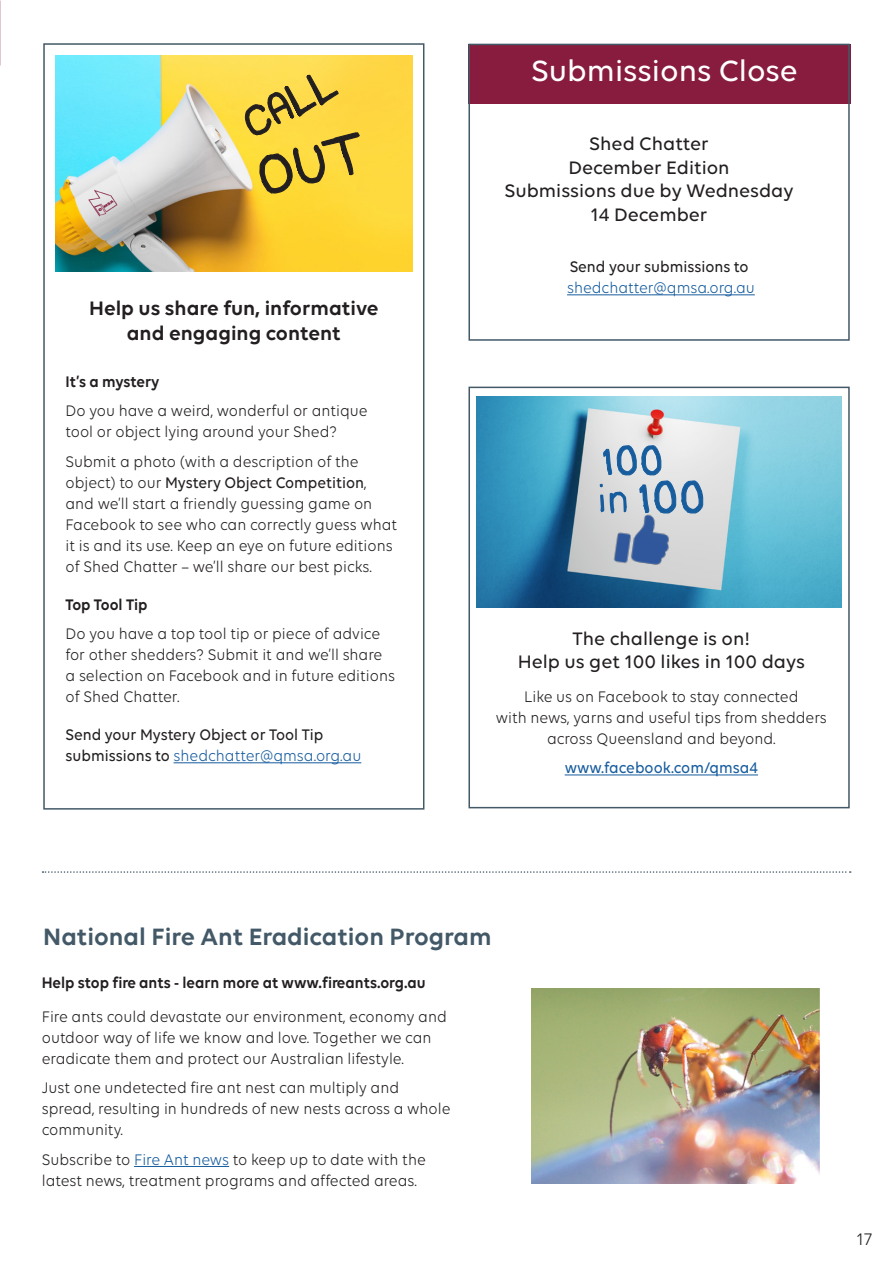
<style>
.page{position:relative;width:893px;height:1263px;background:#fff}
.page>*{position:absolute;margin:0;border:0;box-sizing:border-box;transform-origin:0 0}
.t1{font:500 31.5px "Volte";color:#fff}
.t2{font:600 25.5px "Volte";color:#435968}
.t3{font:600 21px/25.2px "Volte";color:#231f20;text-align:center}
.t4{font:500 19.5px/23.4px "Volte";color:#231f20;text-align:center}
.t5{font:18px "Volte";color:#231f20}
.t6{font:16.5px/21px "Volte";color:#231f20;scale:.93 1}
.t7{font:600 16.5px "Volte";color:#231f20;scale:.93 1}
.t8{font:500 16.5px/21px "Volte";color:#231f20;scale:.93 1}
.t9{font:16.5px/21px "Volte";color:#175d9e;scale:.93 1}
.t10{font:500 16.5px "Volte";color:#175d9e;scale:.93 1}
.s1{font-weight:500}
.s2{font-weight:400;color:#175d9e}
.s3{font-weight:500;color:#231f20}
.s4{color:#175d9e}
</style>
<div class="page">
<hr style="left:174px;top:762px;width:187px;height:1px;background:#175d9e">
<div style="left:468px;top:44px;width:382px;height:60px;background:#881c3f"></div>
<div style="left:468px;top:44px;width:382px;height:297px;border:2px solid #435968"></div>
<hr style="left:567px;top:294px;width:188px;height:1px;background:#175d9e">
<hr style="left:565px;top:774px;width:193px;height:1px;background:#175d9e">
<div style="left:43px;top:43px;width:381px;height:767px;border:2px solid #435968"></div>
<div style="left:468px;top:387px;width:382px;height:421px;border:2px solid #435968"></div>
<img style="left:55px;top:55px;width:358px;height:216px">
<hr style="left:134px;top:1166px;width:95px;height:1px;background:#175d9e">
<img style="left:531px;top:988px;width:289px;height:196px">
<svg style="left:43px;top:871px;width:808px;height:2px"></svg>
<img style="left:476px;top:396px;width:366px;height:211px">
<img style="left:607px;top:543px;width:73px;height:30px">
<svg style="left:600px;top:441px;width:104px;height:102px;background:#b2c0cf"></svg>
<svg style="left:244px;top:71px;width:122px;height:182px;background:#e5c239"></svg>
<p class="t3" style="left:89px;top:295px;width:291px">Help us share fun, informative and engaging content</p>
<p class="t7" style="left:66px;top:371px;width:103px">It’s a mystery</p>
<p class="t6" style="left:66px;top:400px;width:326px">Do you have a weird, wonderful or antique tool or object lying around your Shed?</p>
<p class="t6" style="left:66px;top:450px;width:358px">Submit a photo (with a description of the object) to our <span class="s1">Mystery Object Competition</span>, and we’ll start a friendly guessing game on Facebook to see who can correctly guess what it is and its use. Keep an eye on future editions of Shed Chatter – we’ll share our best picks.</p>
<p class="t7" style="left:66px;top:594px;width:90px">Top Tool Tip</p>
<p class="t6" style="left:66px;top:623px;width:356px">Do you have a top tool tip or piece of advice for other shedders? Submit it and we’ll share a selection on Facebook and in future editions of Shed Chatter.</p>
<p class="t8" style="left:66px;top:724px;width:320px">Send your Mystery Object or Tool Tip submissions to <span class="s2">shedchatter@qmsa.org.au</span></p>
<p class="t1" style="left:531px;top:52px;width:268px">Submissions Close</p>
<p class="t4" style="left:504px;top:132px;width:291px">Shed Chatter<br>December Edition<br>Submissions due by Wednesday<br>14 December</p>
<p class="t9" style="left:567px;top:256px;width:203px"><span class="s3">Send your submissions to </span>shedchatter@qmsa.org.au</p>
<p class="t4" style="left:573px;top:626px;width:179px">The challenge is on!</p>
<p class="t4" style="left:518px;top:649px;width:289px">Help us get 100 likes in 100 days</p>
<p class="t6" style="left:496px;top:686px;width:357px;text-align:center">Like us on Facebook to stay connected<br>with news, yarns and useful tips from shedders across Queensland and beyond.</p>
<p class="t10" style="left:565px;top:758px;width:209px">www.facebook.com/qmsa4</p>
<p class="t2" style="left:43px;top:922px;width:450px">National Fire Ant Eradication Program</p>
<p class="t7" style="left:42px;top:973px;width:414px">Help stop fire ants - learn more at www.fireants.org.au</p>
<p class="t6" style="left:42px;top:1006px;width:437px">Fire ants could devastate our environment, economy and outdoor way of life we know and love. Together we can eradicate them and protect our Australian lifestyle.</p>
<p class="t6" style="left:42px;top:1077px;width:441px">Just one undetected fire ant nest can multiply and spread, resulting in hundreds of new nests across a whole community.</p>
<p class="t6" style="left:42px;top:1149px;width:414px">Subscribe to <span class="s4">Fire Ant news</span> to keep up to date with the latest news, treatment programs and affected areas.</p>
<p class="t5" style="left:857px;top:1228px;width:17px">17</p>
</div>
